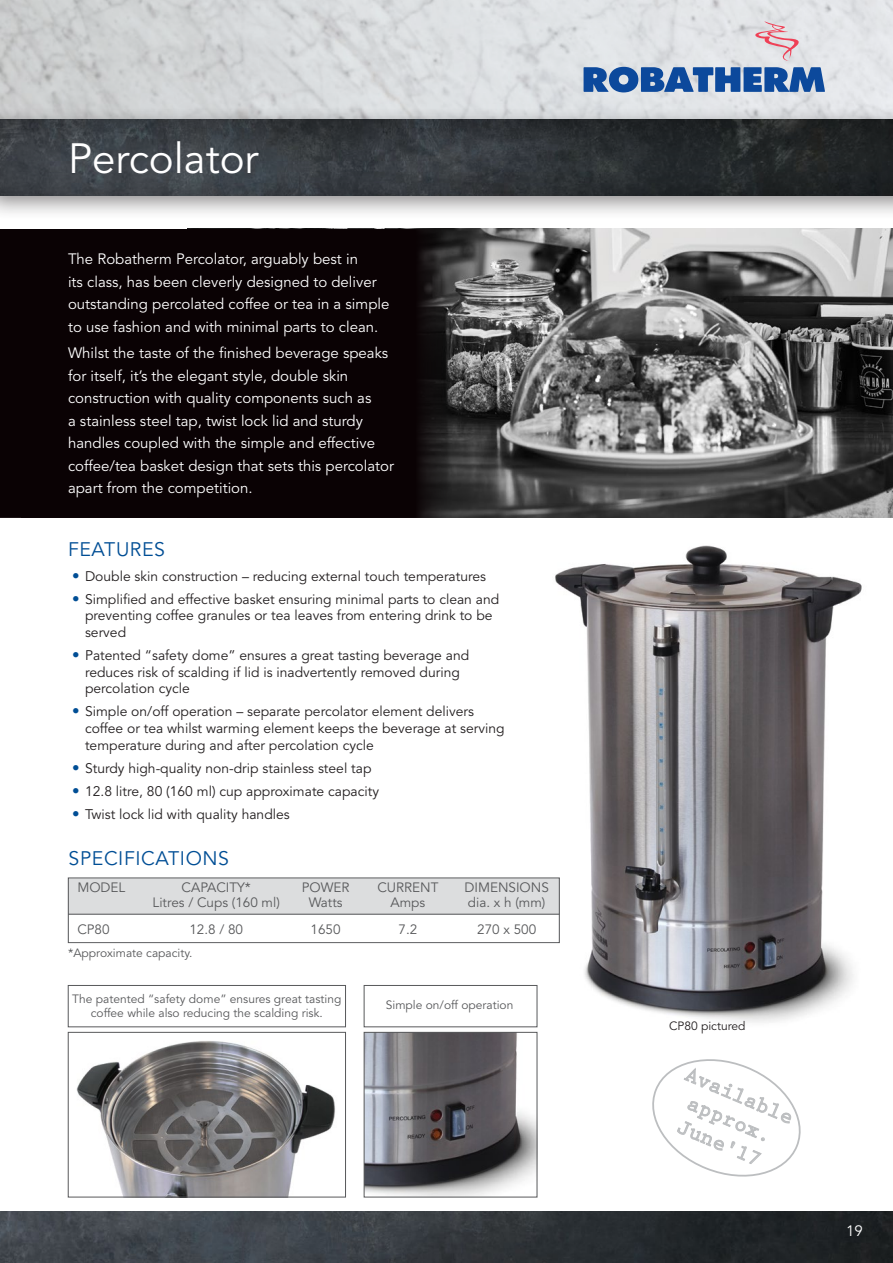
<style>
.page{position:relative;width:893px;height:1263px;background:#fff}
.page>*{position:absolute;margin:0;border:0;box-sizing:border-box;transform-origin:0 0}
.t1{font:42px "Avenir";color:#fff}
.t2{font:19.5px "Avenir";letter-spacing:.03em;color:#004e95}
.t3{font:15px/22.5px "Avenir";color:#fff}
.t4{font:13.8px/16.6px "Avenir";color:#231f20}
.t5{font:13.5px/15px "Avenir";color:#58595b;text-align:center}
.t6{font:12px/14.4px "Avenir";color:#58595b;text-align:center}
.t7{font:12px "Avenir";color:#231f20}
.s1{font-size:15px;color:#004e95}
</style>
<div class="page">
<img style="left:0;top:1212px;width:893px;height:51px">
<svg style="left:0;top:0;width:893px;height:106px;background:#d7dadc"></svg>
<div style="left:0;top:106px;width:893px;height:114px;background:#231f20;opacity:.5"></div>
<div style="left:0;top:116px;width:893px;height:80px;background:#231f20;opacity:.55"></div>
<svg style="left:750px;top:21px;width:53px;height:40px;background:#e2cdd2"></svg>
<svg style="left:584px;top:67px;width:241px;height:25px;background:#4673b0"></svg>
<img style="left:549px;top:545px;width:313px;height:478px">
<img style="left:187px;top:229px;width:706px;height:289px">
<div style="left:0;top:229px;width:453px;height:288px;background:#0a0204"></div>
<div style="left:68px;top:878px;width:491px;height:36px;background:#dcddde"></div>
<hr style="left:68px;top:914px;width:491px;height:1px;background:#58595b">
<div style="left:68px;top:878px;width:492px;height:65px;border:1px solid #58595b"></div>
<img style="left:76px;top:1041px;width:259px;height:154px">
<div style="left:68px;top:1032px;width:278px;height:165px;border:1px solid #58595b"></div>
<div style="left:68px;top:985px;width:278px;height:42px;border:1px solid #58595b"></div>
<img style="left:366px;top:1034px;width:169px;height:161px">
<div style="left:364px;top:1032px;width:173px;height:165px;border:1px solid #58595b"></div>
<div style="left:364px;top:985px;width:173px;height:42px;border:1px solid #58595b"></div>
<svg style="left:652px;top:1059px;width:149px;height:118px"></svg>
<h1 class="t1" style="left:68px;top:135px;width:192px">Percolator</h1>
<p class="t3" style="left:68px;top:248px;width:323px">The Robatherm Percolator, arguably best in<br>its class, has been cleverly designed to deliver outstanding percolated coffee or tea in a simple to use fashion and with minimal parts to clean.</p>
<p class="t3" style="left:68px;top:342px;width:328px">Whilst the taste of the finished beverage speaks for itself, it’s the elegant style, double skin construction with quality components such as<br>a stainless steel tap, twist lock lid and sturdy handles coupled with the simple and effective coffee/tea basket design that sets this percolator apart from the competition.</p>
<h2 class="t2" style="left:68px;top:538px;width:99px">FEATURES</h2>
<p class="t4" style="left:72px;top:568px;width:415px"><span class="s1">•</span> Double skin construction – reducing external touch temperatures</p>
<p class="t4" style="left:85px;top:591px;width:416px;text-indent:-13px"><span class="s1">•</span> Simplified and effective basket ensuring minimal parts to clean and preventing coffee granules or tea leaves from entering drink to be served</p>
<p class="t4" style="left:85px;top:647px;width:386px;text-indent:-13px"><span class="s1">•</span> Patented “safety dome” ensures a great tasting beverage and reduces risk of scalding if lid is inadvertently removed during percolation cycle</p>
<p class="t4" style="left:85px;top:704px;width:421px;text-indent:-13px"><span class="s1">•</span> Simple on/off operation – separate percolator element delivers coffee or tea whilst warming element keeps the beverage at serving temperature during and after percolation cycle</p>
<p class="t4" style="left:72px;top:760px;width:301px"><span class="s1">•</span> Sturdy high-quality non-drip stainless steel tap</p>
<p class="t4" style="left:72px;top:783px;width:308px"><span class="s1">•</span> 12.8 litre, 80 (160 ml) cup approximate capacity</p>
<p class="t4" style="left:72px;top:806px;width:219px"><span class="s1">•</span> Twist lock lid with quality handles</p>
<h2 class="t2" style="left:69px;top:846px;width:162px">SPECIFICATIONS</h2>
<p class="t5" style="left:153px;top:880px;width:129px">CAPACITY*<br>Litres / Cups (160 ml)</p>
<p class="t5" style="left:464px;top:880px;width:86px;text-align:left">DIMENSIONS dia. x h (mm)</p>
<p class="t6" style="left:68px;top:946px;width:126px">*Approximate capacity.</p>
<p class="t6" style="left:72px;top:992px;width:271px">The patented “safety dome” ensures great tasting coffee while also reducing the scalding risk.</p>
<p class="t6" style="left:386px;top:998px;width:129px">Simple on/off operation</p>
<p class="t5" style="left:77px;top:880px;width:50px">MODEL</p>
<p class="t5" style="left:302px;top:880px;width:49px">POWER<br>Watts</p>
<p class="t5" style="left:377px;top:880px;width:63px">CURRENT<br>Amps</p>
<p class="t5" style="left:189px;top:922px;width:55px">12.8 / 80</p>
<p class="t5" style="left:77px;top:922px;width:34px">CP80</p>
<p class="t5" style="left:311px;top:922px;width:32px">1650</p>
<p class="t5" style="left:398px;top:922px;width:20px">7.2</p>
<p class="t5" style="left:477px;top:922px;width:61px">270 x 500</p>
<p class="t7" style="left:669px;top:1019px;width:78px">CP80 pictured</p>
<p class="t3" style="left:846px;top:1220px;width:18px">19</p>
</div>
